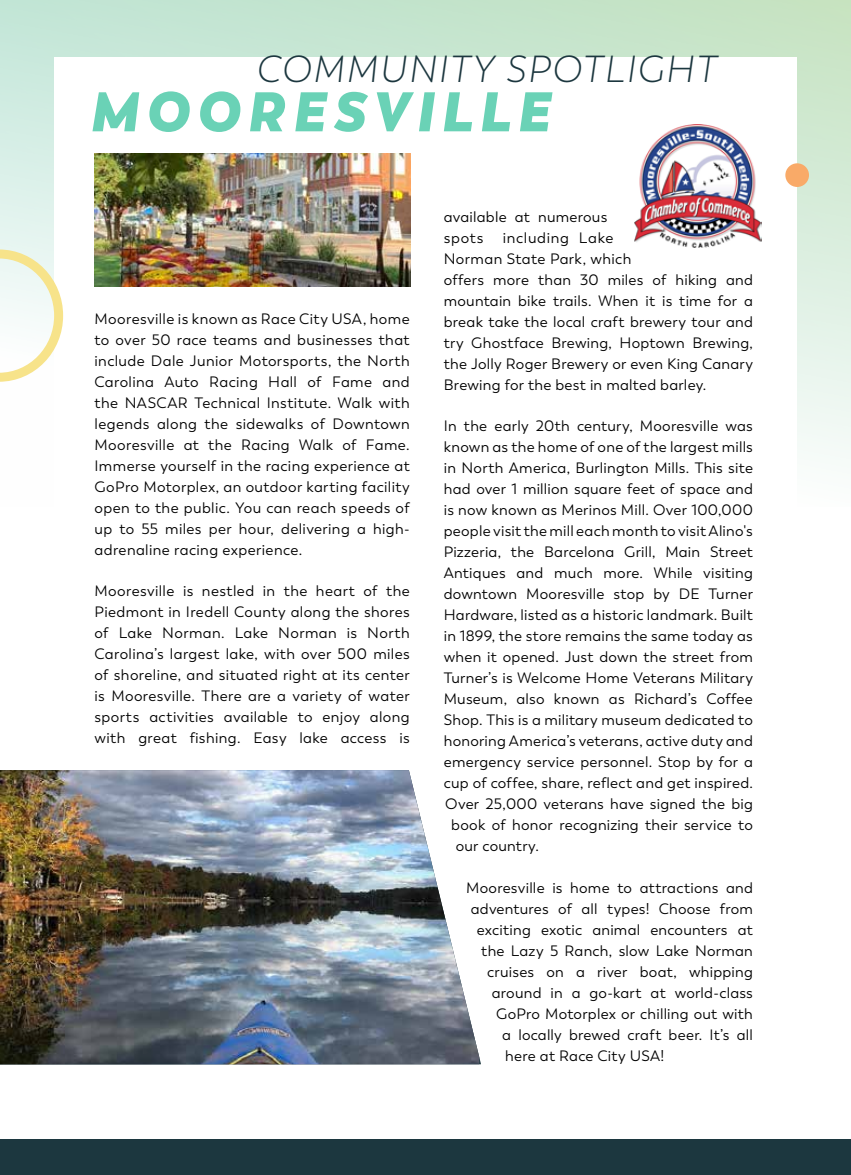
<style>
.page{position:relative;width:851px;height:1175px;background:#fff}
.page>*{position:absolute;margin:0;border:0;box-sizing:border-box;transform-origin:0 0}
.t1{font:italic 800 55.5px "Trenda";letter-spacing:.125em;color:#6ad2b6}
.t2{font:italic 300 37.5px "Trenda";letter-spacing:.05em;color:#1c373f}
.t3{font:15px/21px "Trenda";letter-spacing:.015em;color:#000;text-align:justify}
</style>
<div class="page">
<div style="left:0;top:0;width:850px;height:506px;background:linear-gradient(to bottom,#c3e4cd,#fefefe)"></div>
<div style="left:54px;top:57px;width:742px;height:519px;background:#fff"></div>
<div style="left:0;top:1139px;width:850px;height:35px;background:#1c373f"></div>
<div style="left:623px;top:123px;width:120px;height:119px;border:10px solid #fff;border-radius:50%"></div>
<div style="left:785px;top:163px;width:24px;height:24px;background:#f9aa68;border-radius:50%"></div>
<img style="left:0;top:770px;width:479px;height:294px">
<img style="left:94px;top:154px;width:316px;height:132px">
<svg style="left:0;top:249px;width:63px;height:133px"></svg>
<img style="left:634px;top:124px;width:128px;height:123px">
<h2 class="t2" style="left:256px;top:48px;width:461px">COMMUNITY SPOTLIGHT</h2>
<h1 class="t1" style="left:89px;top:76px;width:462px">MOORESVILLE</h1>
<p class="t3" style="left:94px;top:308px;width:317px">Mooresville is known as Race City USA, home to over 50 race teams and businesses that include Dale Junior Motorsports, the North Carolina Auto Racing Hall of Fame and the NASCAR Technical Institute. Walk with legends along the sidewalks of Downtown Mooresville at the Racing Walk of Fame.<br>Immerse yourself in the racing experience at GoPro Motorplex, an outdoor karting facility open to the public. You can reach speeds of up to 55 miles per hour, delivering a high&shy;adrenaline racing experience.</p>
<p class="t3" style="left:94px;top:580px;width:317px">Mooresville is nestled in the heart of the Piedmont in Iredell County along the shores of Lake Norman. Lake Norman is North Carolina’s largest lake, with over 500 miles of shoreline, and situated right at its center is Mooresville. There are a variety of water sports activities available to enjoy along with great fishing. Easy lake access is</p>
<p class="t3" style="left:444px;top:206px;width:165px">available at numerous spots</p>
<p class="t3" style="left:444px;top:227px;width:311px;text-align:left;text-indent:59px">including Lake<br>Norman State Park, which<br>offers more than 30 miles of hiking and mountain bike trails. When it is time for a break take the local craft brewery tour and try Ghostface Brewing, Hoptown Brewing, the Jolly Roger Brewery or even King Canary Brewing for the best in malted barley.</p>
<p class="t3" style="left:444px;top:415px;width:310px">In the early 20th century, Mooresville was</p>
<p class="t3" style="left:444px;top:436px;width:311px">known as the home of one of the largest mills</p>
<p class="t3" style="left:444px;top:457px;width:311px">in North America, Burlington Mills. This site</p>
<p class="t3" style="left:444px;top:478px;width:311px">had over 1 million square feet of space and</p>
<p class="t3" style="left:444px;top:499px;width:311px">is now known as Merinos Mill. Over 100,000</p>
<p class="t3" style="left:444px;top:520px;width:311px">people visit the mill each month to visit Alino's</p>
<p class="t3" style="left:444px;top:541px;width:310px">Pizzeria, the Barcelona Grill, Main Street</p>
<p class="t3" style="left:444px;top:562px;width:311px">Antiques and much more. While visiting</p>
<p class="t3" style="left:444px;top:583px;width:311px">downtown Mooresville stop by DE Turner</p>
<p class="t3" style="left:444px;top:604px;width:311px">Hardware, listed as a historic landmark. Built</p>
<p class="t3" style="left:444px;top:625px;width:310px">in 1899, the store remains the same today as</p>
<p class="t3" style="left:444px;top:646px;width:310px">when it opened. Just down the street from</p>
<p class="t3" style="left:444px;top:667px;width:310px">Turner’s is Welcome Home Veterans Military</p>
<p class="t3" style="left:444px;top:688px;width:310px">Museum, also known as Richard’s Coffee</p>
<p class="t3" style="left:444px;top:709px;width:310px">Shop. This is a military museum dedicated to</p>
<p class="t3" style="left:444px;top:730px;width:311px">honoring America’s veterans, active duty and</p>
<p class="t3" style="left:444px;top:751px;width:310px">emergency service personnel. Stop by for a</p>
<p class="t3" style="left:444px;top:772px;width:311px">cup of coffee, share, reflect and get inspired.</p>
<p class="t3" style="left:445px;top:793px;width:309px">Over 25,000 veterans have signed the big</p>
<p class="t3" style="left:451px;top:814px;width:303px">book of honor recognizing their service to</p>
<p class="t3" style="left:456px;top:835px;width:85px">our country.</p>
<p class="t3" style="left:466px;top:877px;width:288px">Mooresville is home to attractions and</p>
<p class="t3" style="left:471px;top:898px;width:284px">adventures of all types! Choose from</p>
<p class="t3" style="left:477px;top:919px;width:278px">exciting exotic animal encounters at</p>
<p class="t3" style="left:481px;top:940px;width:273px">the Lazy 5 Ranch, slow Lake Norman</p>
<p class="t3" style="left:487px;top:961px;width:267px">cruises on a river boat, whipping</p>
<p class="t3" style="left:492px;top:982px;width:263px">around in a go-kart at world-class</p>
<p class="t3" style="left:496px;top:1003px;width:258px">GoPro Motorplex or chilling out with</p>
<p class="t3" style="left:502px;top:1024px;width:252px">a locally brewed craft beer. It’s all</p>
<p class="t3" style="left:505px;top:1045px;width:160px">here at Race City USA!</p>
</div>
